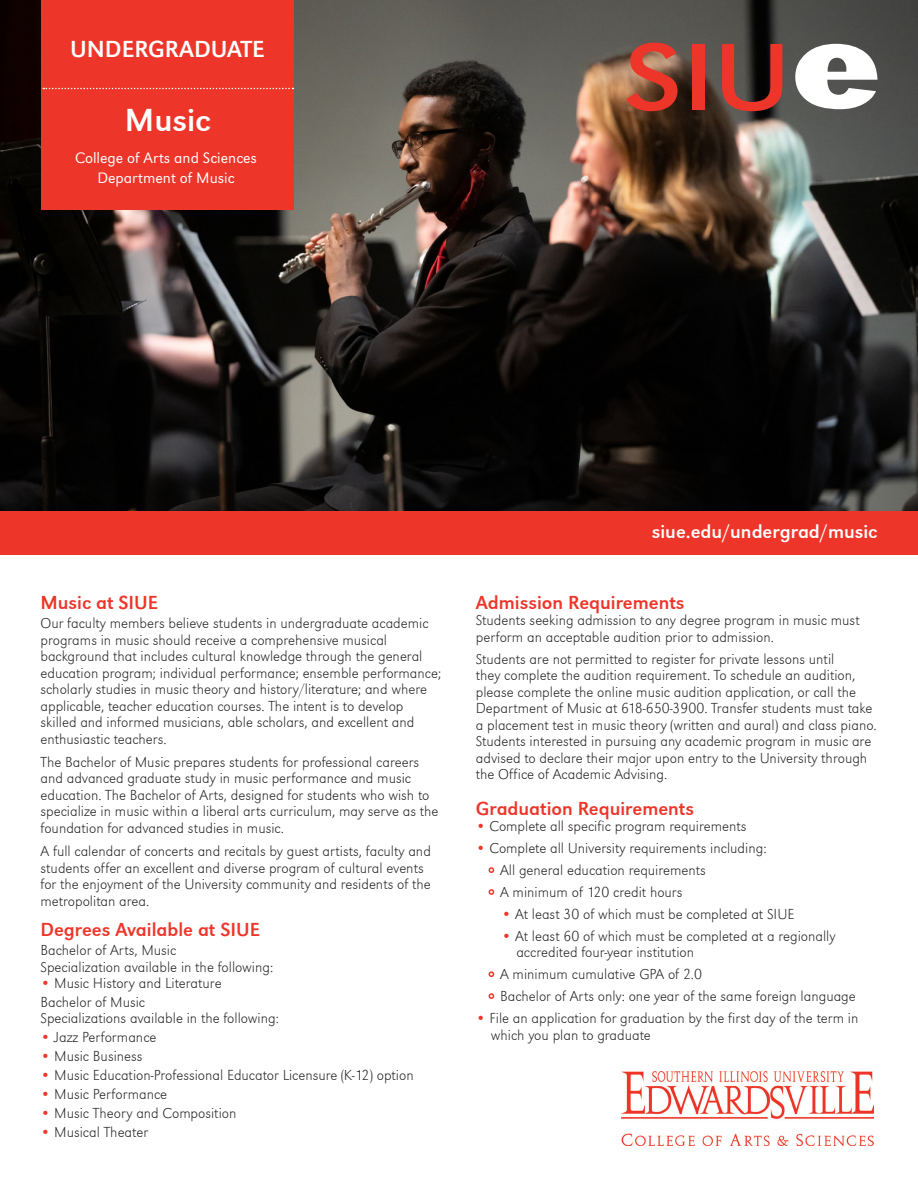
<style>
.page{position:relative;width:918px;height:1188px;background:#fff}
.page>*{position:absolute;margin:0;border:0;box-sizing:border-box;transform-origin:0 0}
.Program{font:33px "URW Grotesk T";color:#fff}
.Undergrad{font:24px "URW Grotesk T";color:#fff}
.Sub_Header{font:19.5px "URW Grotesk T";color:#ee3529}
.Sub_Header-2{font:19.5px "URW Grotesk T";color:#fff}
.Undergrad-2{font:300 15.75px "URW Grotesk T";color:#fff}
.Paragraph{font:15px/16.5px "URW Grotesk T Extr Ligh";color:#231f20}
.Bullets{font:15px/16.5px "URW Grotesk T Extr Ligh";color:#231f20}
.s1{color:#ee3529}
</style>
<div class="page">
<img style="left:0;top:0;width:918px;height:512px">
<div style="left:41px;top:0;width:253px;height:210px;background:#ee3529"></div>
<div style="left:0;top:512px;width:918px;height:43px;background:#ee3529"></div>
<svg style="left:43px;top:88px;width:250px;height:1px"></svg>
<svg style="left:626px;top:43px;width:52px;height:68px;background:#b54f3c"></svg>
<div style="left:693px;top:44px;width:12px;height:66px;background:#ee3529"></div>
<svg style="left:722px;top:44px;width:60px;height:67px;background:#82312a"></svg>
<svg style="left:795px;top:44px;width:83px;height:65px"></svg>
<img style="left:621px;top:1072px;width:253px;height:73px">
<p class="Undergrad" style="left:70px;top:36px;width:196px">UNDERGRADUATE</p>
<p class="Program" style="left:125px;top:101px;width:87px">Music</p>
<p class="Undergrad-2" style="left:75px;top:149px;width:184px">College of Arts and Sciences</p>
<p class="Undergrad-2" style="left:97px;top:168px;width:139px">Department of Music</p>
<p class="Sub_Header" style="left:40px;top:591px;width:119px">Music at SIUE</p>
<p class="Paragraph" style="left:40px;top:615px;width:402px">Our faculty members believe students in undergraduate academic programs in music should receive a comprehensive musical background that includes cultural knowledge through the general education program; individual performance; ensemble performance; scholarly studies in music theory and history/literature; and where applicable, teacher education courses. The intent is to develop skilled and informed musicians, able scholars, and excellent and enthusiastic teachers.</p>
<p class="Paragraph" style="left:40px;top:754px;width:399px">The Bachelor of Music prepares students for professional careers and advanced graduate study in music performance and music education. The Bachelor of Arts, designed for students who wish to specialize in music within a liberal arts curriculum, may serve as the foundation for advanced studies in music.</p>
<p class="Paragraph" style="left:40px;top:843px;width:392px">A full calendar of concerts and recitals by guest artists, faculty and students offer an excellent and diverse program of cultural events for the enjoyment of the University community and residents of the metropolitan area.</p>
<p class="Sub_Header" style="left:40px;top:918px;width:221px">Degrees Available at SIUE</p>
<p class="Paragraph" style="left:40px;top:942px;width:137px">Bachelor of Arts, Music</p>
<p class="Paragraph" style="left:40px;top:958px;width:234px">Specialization available in the following:</p>
<p class="Paragraph" style="left:40px;top:975px;width:183px"><span class="s1">•</span> Music History and Literature</p>
<p class="Paragraph" style="left:40px;top:994px;width:106px">Bachelor of Music</p>
<p class="Paragraph" style="left:40px;top:1010px;width:240px">Specializations available in the following:</p>
<p class="Paragraph" style="left:40px;top:1029px;width:117px"><span class="s1">•</span> Jazz Performance</p>
<p class="Paragraph" style="left:40px;top:1048px;width:104px"><span class="s1">•</span> Music Business</p>
<p class="Paragraph" style="left:40px;top:1067px;width:375px"><span class="s1">•</span> Music Education-Professional Educator Licensure (K-12) option</p>
<p class="Paragraph" style="left:40px;top:1086px;width:128px"><span class="s1">•</span> Music Performance</p>
<p class="Paragraph" style="left:40px;top:1105px;width:197px"><span class="s1">•</span> Music Theory and Composition</p>
<p class="Paragraph" style="left:40px;top:1124px;width:109px"><span class="s1">•</span> Musical Theater</p>
<p class="Sub_Header-2" style="left:652px;top:521px;width:227px">siue.edu/undergrad/music</p>
<p class="Sub_Header" style="left:476px;top:591px;width:210px">Admission Requirements</p>
<p class="Bullets" style="left:476px;top:612px;width:385px">Students seeking admission to any degree program in music must perform an acceptable audition prior to admission.</p>
<p class="Bullets" style="left:476px;top:651px;width:402px">Students are not permitted to register for private lessons until<br>they complete the audition requirement. To schedule an audition, please complete the online music audition application, or call the Department of Music at 618-650-3900. Transfer students must take a placement test in music theory (written and aural) and class piano.<br>Students interested in pursuing any academic program in music are advised to declare their major upon entry to the University through the Office of Academic Advising.</p>
<p class="Sub_Header" style="left:476px;top:797px;width:220px">Graduation Requirements</p>
<p class="Bullets" style="left:476px;top:818px;width:272px"><span class="s1">•</span> Complete all specific program requirements</p>
<p class="Bullets" style="left:476px;top:840px;width:292px"><span class="s1">•</span> Complete all University requirements including:</p>
<p class="Bullets" style="left:486px;top:862px;width:221px"><span class="s1">•</span> All general education requirements</p>
<p class="Bullets" style="left:486px;top:884px;width:198px"><span class="s1">•</span> A minimum of 120 credit hours</p>
<p class="Bullets" style="left:501px;top:906px;width:295px"><span class="s1">•</span> At least 30 of which must be completed at SIUE</p>
<p class="Bullets" style="left:516px;top:928px;width:321px;text-indent:-15px"><span class="s1">•</span> At least 60 of which must be completed at a regionally accredited four-year institution</p>
<p class="Bullets" style="left:486px;top:966px;width:217px"><span class="s1">•</span> A minimum cumulative GPA of 2.0</p>
<p class="Bullets" style="left:486px;top:988px;width:371px"><span class="s1">•</span> Bachelor of Arts only: one year of the same foreign language</p>
<p class="Bullets" style="left:491px;top:1010px;width:369px;text-indent:-15px"><span class="s1">•</span> File an application for graduation by the first day of the term in which you plan to graduate</p>
</div>
